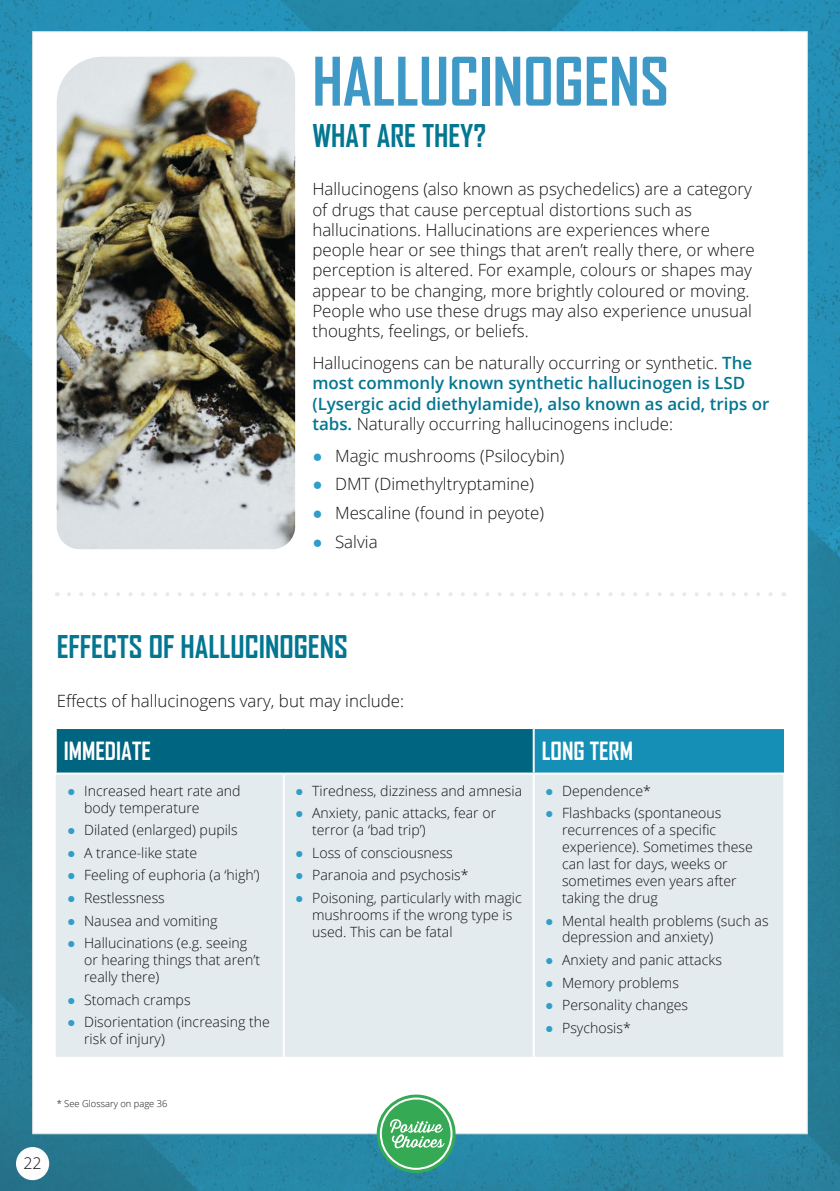
<style>
.page{position:relative;width:840px;height:1191px;background:#fff}
.page>*{position:absolute;margin:0;border:0;box-sizing:border-box;transform-origin:0 0}
.t1{font:700 64px "Agency FB";color:#3f99c7}
.t2{font:700 30px "Agency FB";color:#037691}
.t3{font:700 24px "Agency FB";color:#fff}
.t4{font:300 17px/20.2px "Open Sans";color:#121212}
.t5{font:600 17px/20.2px "Open Sans";color:#037691}
.t6{font:300 16px "Open Sans";color:#121212}
.t7{font:300 14.2px/17px "Open Sans";color:#121212}
.t8{font:300 9.4px "Open Sans";color:#121212}
.s1{font-weight:300;color:#121212}
.s2{font-family:"Calibri";color:#309ec9}
</style>
<div class="page">
<img style="left:0;top:0;width:840px;height:1191px">
<div style="left:16px;top:1147px;width:33px;height:33px;background:#fefefe;border-radius:50%"></div>
<div style="left:32px;top:31px;width:775px;height:1103px;background:#fff;border:1px solid #e1e1e1"></div>
<img style="left:57px;top:57px;width:238px;height:492px">
<svg style="left:69px;top:592px;width:704px;height:4px"></svg>
<div style="left:56px;top:728px;width:477px;height:45px;background:#006580"></div>
<div style="left:533px;top:728px;width:250px;height:45px;background:#158fb6"></div>
<div style="left:56px;top:774px;width:726px;height:282px;background:#e4ebee"></div>
<hr style="left:282px;top:774px;width:2px;height:282px;background:#fff">
<hr style="left:532px;top:774px;width:2px;height:282px;background:#fff">
<hr style="left:55px;top:727px;width:228px;height:2px;background:#fff">
<hr style="left:55px;top:729px;width:2px;height:43px;background:#fff">
<hr style="left:283px;top:727px;width:250px;height:2px;background:#fff">
<hr style="left:55px;top:772px;width:228px;height:2px;background:#fff">
<hr style="left:283px;top:772px;width:250px;height:2px;background:#fff">
<hr style="left:532px;top:729px;width:2px;height:43px;background:#fff">
<hr style="left:533px;top:727px;width:250px;height:2px;background:#fff">
<hr style="left:533px;top:772px;width:251px;height:2px;background:#fff">
<svg style="left:376px;top:1094px;width:79px;height:79px"></svg>
<svg style="left:379px;top:1097px;width:73px;height:72px"></svg>
<h1 class="t1" style="left:312px;top:42px;width:358px">HALLUCINOGENS</h1>
<h2 class="t2" style="left:312px;top:117px;width:175px">WHAT ARE THEY?</h2>
<p class="t4" style="left:312px;top:178px;width:444px">Hallucinogens (also known as psychedelics) are a category of drugs that cause perceptual distortions such as hallucinations. Hallucinations are experiences where people hear or see things that aren’t really there, or where perception is altered. For example, colours or shapes may appear to be changing, more brightly coloured or moving.<br>People who use these drugs may also experience unusual thoughts, feelings, or beliefs.</p>
<p class="t5" style="left:312px;top:352px;width:458px"><span class="s1">Hallucinogens can be naturally occurring or synthetic.</span> The most commonly known synthetic hallucinogen is LSD (Lysergic acid diethylamide), also known as acid, trips or tabs. <span class="s1">Naturally occurring hallucinogens include:</span></p>
<p class="t4" style="left:312px;top:445px;width:253px"><span class="s2">●</span> Magic mushrooms (Psilocybin)</p>
<p class="t4" style="left:312px;top:473px;width:223px"><span class="s2">●</span> DMT (Dimethyltryptamine)</p>
<p class="t4" style="left:312px;top:502px;width:233px"><span class="s2">●</span> Mescaline (found in peyote)</p>
<p class="t4" style="left:312px;top:531px;width:67px"><span class="s2">●</span> Salvia</p>
<h2 class="t2" style="left:57px;top:628px;width:292px">EFFECTS OF HALLUCINOGENS</h2>
<p class="t4" style="left:57px;top:690px;width:349px">Effects of hallucinogens vary, but may include:</p>
<h3 class="t3" style="left:64px;top:736px;width:89px">IMMEDIATE</h3>
<h3 class="t3" style="left:541px;top:736px;width:93px">LONG TERM</h3>
<p class="t7" style="left:84px;top:781px;width:158px;text-indent:-17px"><span class="s2">●</span> Increased heart rate and body temperature</p>
<p class="t7" style="left:67px;top:821px;width:172px"><span class="s2">●</span> Dilated (enlarged) pupils</p>
<p class="t7" style="left:67px;top:843px;width:131px"><span class="s2">●</span> A trance-like state</p>
<p class="t7" style="left:67px;top:866px;width:194px"><span class="s2">●</span> Feeling of euphoria (a ‘high’)</p>
<p class="t7" style="left:67px;top:889px;width:99px"><span class="s2">●</span> Restlessness</p>
<p class="t7" style="left:67px;top:911px;width:152px"><span class="s2">●</span> Nausea and vomiting</p>
<p class="t7" style="left:84px;top:934px;width:177px;text-indent:-17px"><span class="s2">●</span> Hallucinations (e.g. seeing or hearing things that aren’t really there)</p>
<p class="t7" style="left:67px;top:990px;width:125px"><span class="s2">●</span> Stomach cramps</p>
<p class="t7" style="left:84px;top:1013px;width:187px;text-indent:-17px"><span class="s2">●</span> Disorientation (increasing the risk of injury)</p>
<p class="t7" style="left:295px;top:781px;width:228px"><span class="s2">●</span> Tiredness, dizziness and amnesia</p>
<p class="t7" style="left:312px;top:804px;width:185px;text-indent:-17px"><span class="s2">●</span> Anxiety, panic attacks, fear or terror (a ‘bad trip’)</p>
<p class="t7" style="left:295px;top:843px;width:159px"><span class="s2">●</span> Loss of consciousness</p>
<p class="t7" style="left:295px;top:866px;width:175px"><span class="s2">●</span> Paranoia and psychosis*</p>
<p class="t7" style="left:312px;top:889px;width:211px;text-indent:-17px"><span class="s2">●</span> Poisoning, particularly with magic mushrooms if the wrong type is used. This can be fatal</p>
<p class="t7" style="left:544px;top:781px;width:107px"><span class="s2">●</span> Dependence*</p>
<p class="t7" style="left:561px;top:804px;width:192px;text-indent:-17px"><span class="s2">●</span> Flashbacks (spontaneous recurrences of a specific experience). Sometimes these can last for days, weeks or sometimes even years after taking the drug</p>
<p class="t7" style="left:561px;top:911px;width:208px;text-indent:-17px"><span class="s2">●</span> Mental health problems (such as depression and anxiety)</p>
<p class="t7" style="left:544px;top:951px;width:178px"><span class="s2">●</span> Anxiety and panic attacks</p>
<p class="t7" style="left:544px;top:973px;width:135px"><span class="s2">●</span> Memory problems</p>
<p class="t7" style="left:544px;top:996px;width:144px"><span class="s2">●</span> Personality changes</p>
<p class="t7" style="left:544px;top:1018px;width:87px"><span class="s2">●</span> Psychosis*</p>
<p class="t8" style="left:57px;top:1097px;width:112px">* See Glossary on page 36</p>
<p class="t6" style="left:23px;top:1152px;width:20px">22</p>
</div>
